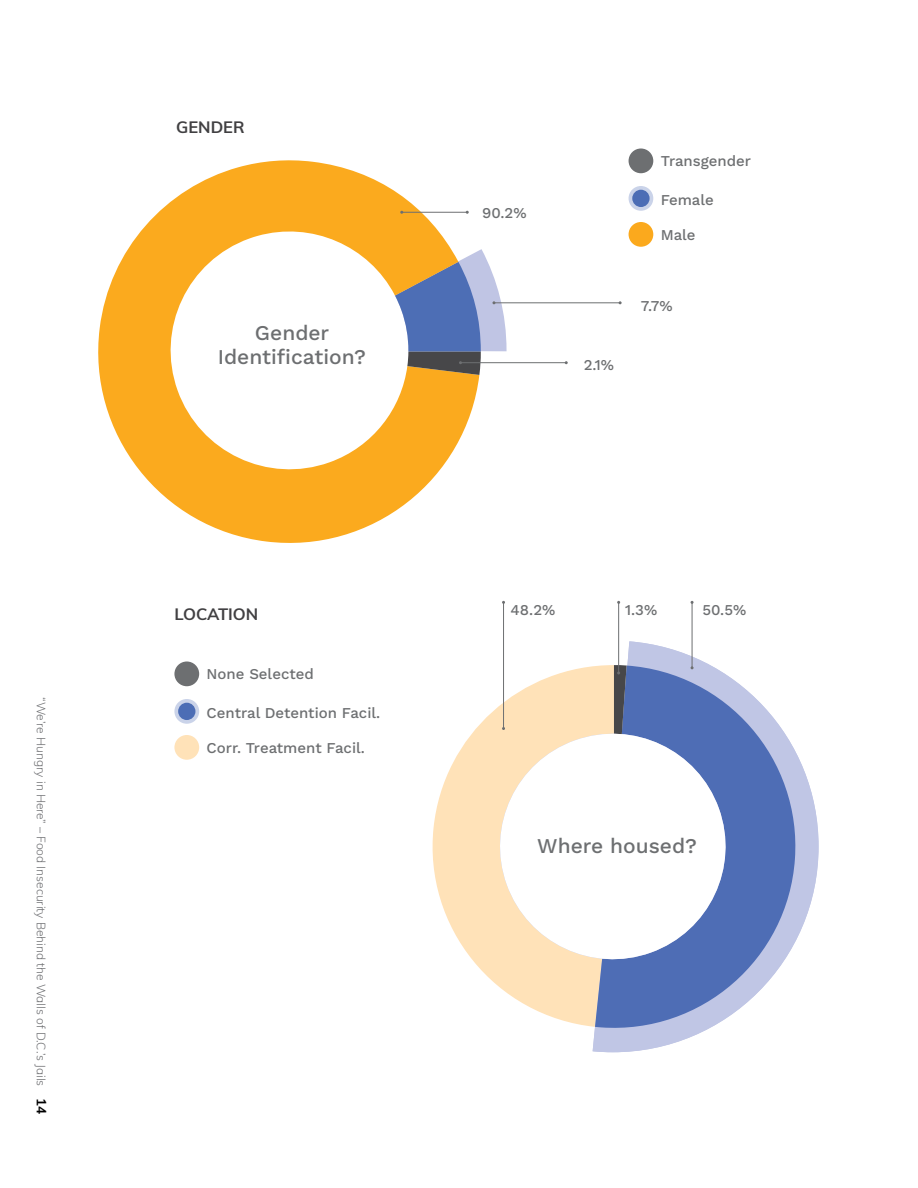
<style>
.page{position:relative;width:918px;height:1188px;background:#fff}
.page>*{position:absolute;margin:0;border:0;box-sizing:border-box;transform-origin:0 0}
.t1{font:21px/24px "Work Sans";color:#6d6f71;text-align:center}
.t2{font:700 16.5px "Muli";color:#414042}
.t3{font:15px "Work Sans";color:#6d6f71}
.t4{font:300 12px "Muli";color:#6f7073}
.s1{font-weight:700;font-size:13.5px;color:#000}
</style>
<div class="page">
<svg style="left:98px;top:160px;width:381px;height:383px"></svg>
<hr style="left:494px;top:302px;width:126px;height:1px;background:#6d6f71">
<hr style="left:402px;top:212px;width:65px;height:1px;background:#6d6f71">
<hr style="left:460px;top:362px;width:106px;height:1px;background:#6d6f71">
<svg style="left:395px;top:249px;width:112px;height:126px"></svg>
<div style="left:629px;top:148px;width:24px;height:25px;background:#6d6f71;border-radius:50%"></div>
<div style="left:629px;top:222px;width:24px;height:25px;background:#fba91d;border-radius:50%"></div>
<div style="left:629px;top:186px;width:24px;height:25px;background:#cad3e9;border-radius:50%"></div>
<div style="left:632px;top:190px;width:18px;height:17px;background:#4c6db5;border-radius:50%"></div>
<svg style="left:593px;top:641px;width:226px;height:411px"></svg>
<svg style="left:432px;top:665px;width:182px;height:362px;fill:#ffe2b8"></svg>
<svg style="left:595px;top:666px;width:207px;height:368px;fill:#4e6db5"></svg>
<svg style="left:486px;top:719px;width:254px;height:255px"></svg>
<div style="left:174px;top:662px;width:25px;height:24px;background:#6d6f71;border-radius:50%"></div>
<div style="left:174px;top:735px;width:25px;height:25px;background:#ffe2b8;border-radius:50%"></div>
<svg style="left:174px;top:699px;width:25px;height:25px"></svg>
<div style="left:178px;top:703px;width:17px;height:17px;background:#4c6db5;border-radius:50%"></div>
<hr style="left:503px;top:602px;width:1px;height:127px;background:#6d6f71">
<hr style="left:692px;top:602px;width:1px;height:66px;background:#6d6f71">
<hr style="left:618px;top:602px;width:1px;height:71px;background:#6d6f71">
<svg style="left:614px;top:665px;width:13px;height:181px"></svg>
<p class="t4" style="left:50px;top:697px;width:419px;rotate:90deg">“We’re Hungry in Here” – Food Insecurity Behind the Walls of D.C.’s Jails <span class="s1">14</span></p>
<p class="t2" style="left:176px;top:115px;width:70px">GENDER</p>
<h1 class="t1" style="left:218px;top:320px;width:150px">Gender<br>Identification?</h1>
<p class="t2" style="left:174px;top:602px;width:85px">LOCATION</p>
<p class="t3" style="left:207px;top:663px;width:109px">None Selected</p>
<p class="t3" style="left:207px;top:702px;width:175px">Central Detention Facil.</p>
<p class="t3" style="left:207px;top:736px;width:160px">Corr. Treatment Facil.</p>
<p class="t3" style="left:661px;top:150px;width:92px">Transgender</p>
<p class="t3" style="left:482px;top:201px;width:46px">90.2%</p>
<p class="t3" style="left:584px;top:353px;width:32px">2.1%</p>
<p class="t3" style="left:661px;top:189px;width:55px">Female</p>
<p class="t3" style="left:661px;top:223px;width:36px">Male</p>
<p class="t3" style="left:641px;top:295px;width:33px">7.7%</p>
<p class="t3" style="left:511px;top:598px;width:46px">48.2%</p>
<p class="t3" style="left:625px;top:598px;width:34px">1.3%</p>
<p class="t3" style="left:702px;top:598px;width:45px">50.5%</p>
<h1 class="t1" style="left:537px;top:833px;width:161px">Where housed?</h1>
</div>
